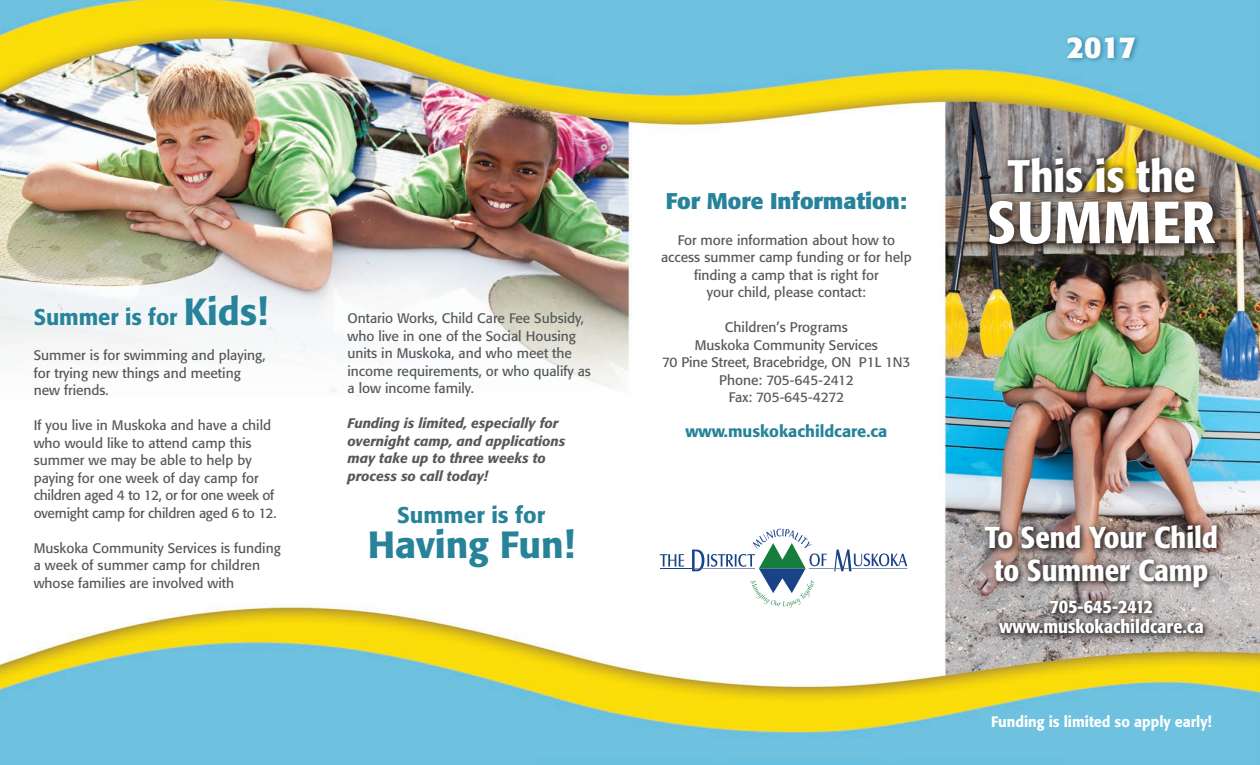
<style>
.page{position:relative;width:1260px;height:765px;background:#fff}
.page>*{position:absolute;margin:0;border:0;box-sizing:border-box;transform-origin:0 0}
.t1{font:500 condensed 58.75px "Formata";letter-spacing:.02em;color:#fff;scale:1.05 1}
.t2{font:500 condensed 45px "Formata";color:#fff;scale:1.05 1}
.t3{font:500 37.5px "Formata";color:#27839a}
.t4{font:500 condensed 30px "Formata";color:#fff;scale:1.05 1}
.t5{font:700 30px "Formata";color:#fcfcfc}
.t6{font:500 22.5px "Formata";color:#27839a}
.t7{font:700 22.5px "Formata";color:#27839a}
.t8{font:500 condensed 18.75px "Formata";color:#fff;scale:1.05 1}
.t9{font:500 16.25px "Formata";color:#27839a}
.t10{font:500 15px "Formata";color:#fff;scale:.95 1}
.No_Hyphen{font:13.75px/17.5px "Formata";color:#57585a}
.No_Hyphen-2{font:italic 500 13.75px/17.5px "Formata";color:#57585a}
.s1{font-size:37.5px}
</style>
<div class="page">
<img style="left:0;top:0;width:1260px;height:765px">
<hr style="left:660px;top:568px;width:32px;height:1px;background:#1a4387">
<svg style="left:660px;top:554px;width:24px;height:13px"></svg>
<svg style="left:692px;top:529px;width:215px;height:79px"></svg>
<div style="left:1064px;top:33px;width:77px;height:31px;background:#00446d;opacity:.5"></div>
<div style="left:981px;top:521px;width:244px;height:73px;background:#231f20;opacity:.75"></div>
<div style="left:995px;top:596px;width:215px;height:45px;background:#231f20;opacity:.75"></div>
<div style="left:983px;top:151px;width:242px;height:103px;background:#231f20;opacity:.75"></div>
<p class="t6" style="left:34px;top:304px;width:236px">Summer is for <span class="s1">Kids!</span></p>
<p class="No_Hyphen" style="left:34px;top:347px;width:233px">Summer is for swimming and playing, for trying new things and meeting</p>
<p class="No_Hyphen" style="left:34px;top:382px;width:77px">new friends.</p>
<p class="No_Hyphen" style="left:34px;top:417px;width:244px">If you live in Muskoka and have a child who would like to attend camp this summer we may be able to help by paying for one week of day camp for children aged 4 to 12, or for one week of overnight camp for children aged 6 to 12.</p>
<p class="No_Hyphen" style="left:34px;top:539px;width:249px">Muskoka Community Services is funding a week of summer camp for children whose families are involved with</p>
<p class="No_Hyphen" style="left:348px;top:310px;width:245px">Ontario Works, Child Care Fee Subsidy, who live in one of the Social Housing units in Muskoka, and who meet the income requirements, or who qualify as a low income family.</p>
<p class="No_Hyphen-2" style="left:348px;top:415px;width:219px">Funding is limited, especially for overnight camp, and applications may take up to three weeks to process so call today!</p>
<p class="t6" style="left:397px;top:502px;width:150px">Summer is for</p>
<p class="t3" style="left:368px;top:522px;width:209px">Having Fun!</p>
<p class="t7" style="left:666px;top:187px;width:243px">For More Information:</p>
<p class="No_Hyphen" style="left:661px;top:231px;width:252px;text-align:center">For more information about how to access summer camp funding or for help finding a camp that is right for</p>
<p class="No_Hyphen" style="left:707px;top:283px;width:160px">your child, please contact:</p>
<p class="No_Hyphen" style="left:725px;top:318px;width:124px">Children’s Programs</p>
<p class="No_Hyphen" style="left:695px;top:336px;width:185px">Muskoka Community Services</p>
<p class="No_Hyphen" style="left:662px;top:353px;width:250px">70 Pine Street, Bracebridge, ON P1L 1N3</p>
<p class="No_Hyphen" style="left:719px;top:371px;width:136px;text-align:center">Phone: 705-645-2412<br>Fax: 705-645-4272</p>
<p class="t9" style="left:685px;top:421px;width:204px">www.muskokachildcare.ca</p>
<p class="t5" style="left:1067px;top:28px;width:71px">2017</p>
<p class="t2" style="left:1007px;top:149px;width:181px">This is the</p>
<p class="t1" style="left:988px;top:187px;width:218px">SUMMER</p>
<p class="t4" style="left:985px;top:520px;width:223px">To Send Your Child</p>
<p class="t4" style="left:994px;top:552px;width:205px">to Summer Camp</p>
<p class="t8" style="left:1050px;top:595px;width:100px">705-645-2412</p>
<p class="t8" style="left:999px;top:615px;width:196px">www.muskokachildcare.ca</p>
<p class="t10" style="left:991px;top:713px;width:234px">Funding is limited so apply early!</p>
</div>
